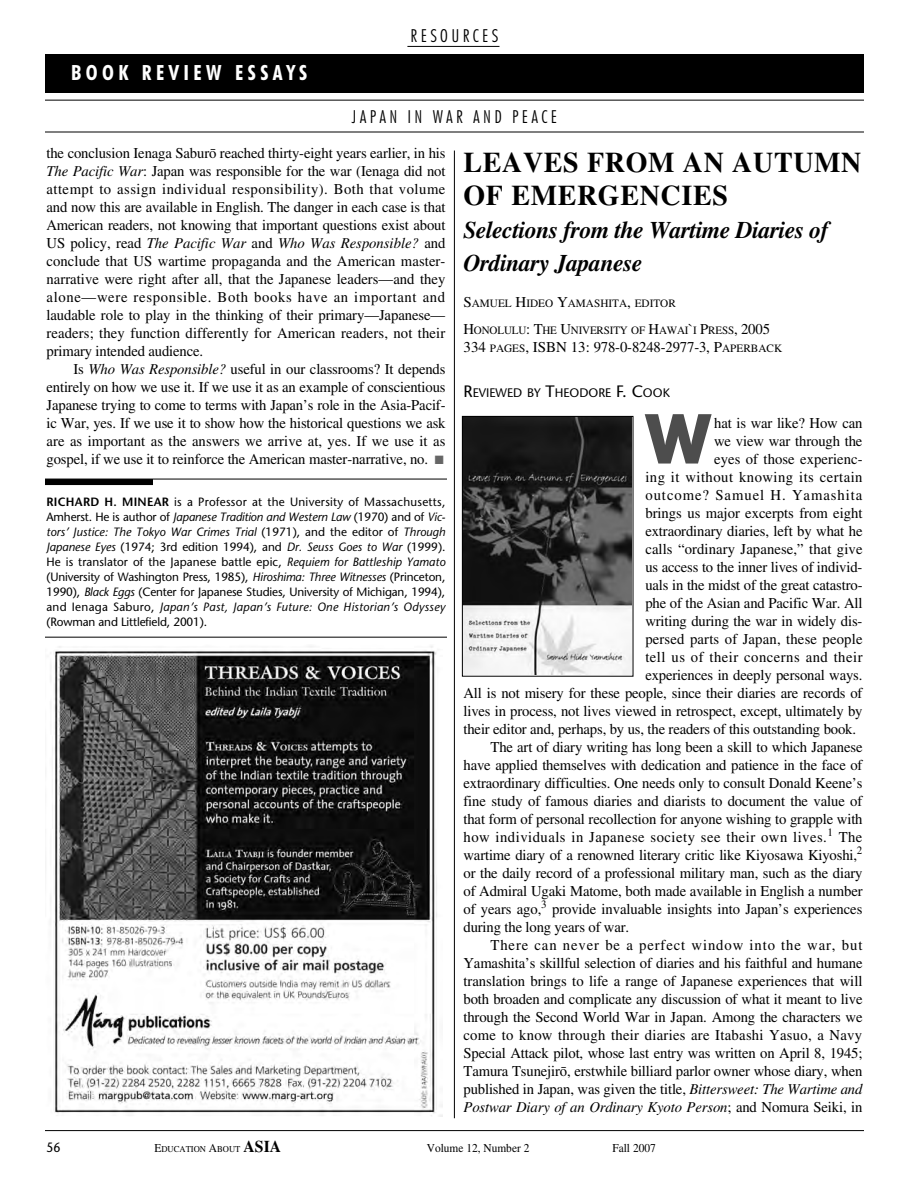
<style>
.page{position:relative;width:918px;height:1188px;background:#fff}
.page>*{position:absolute;margin:0;border:0;box-sizing:border-box;transform-origin:0 0}
.t1{font:700 69px "Futura BT";color:#4d4d4d}
.t2{font:700 28.5px/33px "EAA Times";letter-spacing:.025em;color:#000}
.t3{font:italic 700 24px/33px "EAA Times";letter-spacing:-.015em;color:#000}
.t4{font:700 condensed 21px "Futura BT";letter-spacing:.21em;color:#fff}
.t5{font:300 condensed 18px "Futura BT";letter-spacing:.185em;color:#000}
.t6{font:15px/18px "EAA Times";letter-spacing:-.01em;color:#000;text-align:justify}
.t7{font:15px "EAA Times";letter-spacing:.03em;color:#000}
.t8{font:italic 15px "EAA Times";letter-spacing:-.01em;color:#000}
.t9{font:15px "EAA Times";letter-spacing:.02em;color:#000}
.t10{font:15px "EAA Times";letter-spacing:.06em;color:#000}
.t11{font:15px "EAA Times";letter-spacing:.01em;color:#000}
.t12{font:15px "EAA Times";letter-spacing:.035em;color:#000}
.t13{font:15px "EAA Times";letter-spacing:.065em;color:#000}
.t14{font:13.5px "Stone Sans";color:#000;scale:.9 1}
.t15{font:12.3px "Stone Sans";color:#000}
.t16{font:12px/15px "Stone Sans";letter-spacing:-.01em;color:#000;text-align:justify}
.t17{font:12px "EAA Times";color:#000;scale:.95 1}
.t18{font:11.25px "EAA Times";letter-spacing:-.015em;color:#000}
.t19{font:9px "EAA Times";color:#000;scale:.95 1}
.s1{font-style:italic}
.s2{color:#666}
.s3{font-weight:600}
.s4{font-size:15px}
.s5{font-size:11.25px}
.s6{font-size:16.5px}
.s7{font-style:normal}
.s8{font-size:12px}
.s9{font-weight:700;font-size:16.5px}
</style>
<div class="page">
<div style="left:45px;top:54px;width:819px;height:39px;background:#000"></div>
<hr style="left:45px;top:1130px;width:819px;height:1px;background:#000">
<hr style="left:454px;top:151px;width:1px;height:967px;background:#000">
<hr style="left:45px;top:100px;width:819px;height:1px;background:#000">
<hr style="left:407px;top:46px;width:92px;height:1px;background:#000">
<hr style="left:45px;top:479px;width:402px;height:1px;background:#000">
<div style="left:45px;top:479px;width:108px;height:6px;background:#000"></div>
<img style="left:464px;top:418px;width:167px;height:256px">
<div style="left:462px;top:416px;width:171px;height:261px;border:1px solid #000"></div>
<hr style="left:45px;top:132px;width:819px;height:1px;background:#000">
<img style="left:45px;top:646px;width:397px;height:470px">
<hr style="left:45px;top:637px;width:402px;height:1px;background:#000">
<h3 class="t4" style="left:71px;top:64px;width:238px">BOOK REVIEW ESSAYS</h3>
<p class="t5" style="left:411px;top:28px;width:89px">RESOURCES</p>
<p class="t5" style="left:352px;top:109px;width:206px">JAPAN IN WAR AND PEACE</p>
<p class="t6" style="left:47px;top:145px;width:401px">the conclusion Ienaga Sabur¬ reached thirty-eight years earlier, in his <span class="s1">The Pacific War</span>: Japan was responsible for the war (Ienaga did not attempt to assign individual responsibility). Both that volume and now this are available in English. The danger in each case is that American readers, not knowing that important questions exist about US policy, read <span class="s1">The Pacific War</span> and <span class="s1">Who Was Responsible?</span> and conclude that US wartime propaganda and the American master&shy;narrative were right after all, that the Japanese leaders—and they alone—were responsible. Both books have an important and laudable role to play in the thinking of their primary—Japanese— readers; they function differently for American readers, not their primary intended audience.</p>
<p class="t6" style="left:47px;top:361px;width:401px;text-indent:27px">Is <span class="s1">Who Was Responsible?</span> useful in our classrooms? It depends entirely on how we use it. If we use it as an example of conscientious Japanese trying to come to terms with Japan’s role in the Asia-Pacif&shy;ic War, yes. If we use it to show how the historical questions we ask are as important as the answers we arrive at, yes. If we use it as gospel, if we use it to reinforce the American master-narrative, no. <span class="s2">■</span></p>
<p class="t16" style="left:46px;top:495px;width:401px"><span class="s3">RICHARD H. MINEAR</span> is a Professor at the University of Massachusetts, Amherst. He is author of <span class="s1">Japanese Tradition and Western Law</span> (1970) and of <span class="s1">Vic&shy;tors’ Justice: The Tokyo War Crimes Trial</span> (1971), and the editor of <span class="s1">Through Japanese Eyes</span> (1974; 3rd edition 1994), and <span class="s1">Dr. Seuss Goes to War</span> (1999).<br>He is translator of the Japanese battle epic, <span class="s1">Requiem for Battleship Yamato </span>(University of Washington Press, 1985), <span class="s1">Hiroshima: Three Witnesses</span> (Princeton, 1990), <span class="s1">Black Eggs</span> (Center for Japanese Studies, University of Michigan, 1994), and Ienaga Saburo, <span class="s1">Japan’s Past, Japan’s Future: One Historian’s Odyssey </span>(Rowman and Littlefield, 2001).</p>
<h2 class="t2" style="left:464px;top:149px;width:399px">LEAVES FROM AN AUTUMN<br>OF EMERGENCIES</h2>
<h3 class="t3" style="left:464px;top:216px;width:367px">Selections from the Wartime Diaries of<br>Ordinary Japanese</h3>
<p class="t18" style="left:464px;top:300px;width:214px"><span class="s4">S</span>AMUEL <span class="s4">H</span>IDEO <span class="s4">Y</span>AMASHITA<span class="s4">,</span> EDITOR</p>
<p class="t18" style="left:464px;top:327px;width:308px"><span class="s4">H</span>ONOLULU<span class="s4">: T</span>HE <span class="s4">U</span>NIVERSITY OF <span class="s4">H</span>AWAI<span class="s4">`</span>I <span class="s4">P</span>RESS<span class="s4">, 2005</span></p>
<p class="t6" style="left:464px;top:340px;width:320px">334 <span class="s5">PAGES</span>, ISBN 13: 978-0-8248-2977-3, P<span class="s5">APERBACK</span></p>
<p class="t15" style="left:464px;top:388px;width:208px"><span class="s6">R</span>EVIEWED BY <span class="s6">T</span>HEODORE <span class="s6">F. C</span>OOK</p>
<h1 class="t1" style="left:645px;top:411px;width:67px">W</h1>
<p class="t6" style="left:714px;top:415px;width:150px">hat is war like? How can</p>
<p class="t6" style="left:714px;top:433px;width:150px">we view war through the</p>
<p class="t6" style="left:714px;top:451px;width:150px">eyes of those experienc-</p>
<p class="t7" style="left:645px;top:471px;width:219px">ing it without knowing its certain</p>
<p class="t13" style="left:645px;top:489px;width:219px">outcome? Samuel H. Yamashita</p>
<p class="t6" style="left:645px;top:505px;width:219px">brings us major excerpts from eight</p>
<p class="t6" style="left:645px;top:523px;width:219px">extraordinary diaries, left by what he</p>
<p class="t6" style="left:645px;top:541px;width:219px">calls “ordinary Japanese,” that give</p>
<p class="t6" style="left:645px;top:559px;width:219px">us access to the inner lives of individ-</p>
<p class="t6" style="left:645px;top:577px;width:219px">uals in the midst of the great catastro-</p>
<p class="t6" style="left:645px;top:595px;width:219px">phe of the Asian and Pacific War. All</p>
<p class="t6" style="left:645px;top:613px;width:219px">writing during the war in widely dis-</p>
<p class="t11" style="left:645px;top:633px;width:219px">persed parts of Japan, these people</p>
<p class="t12" style="left:645px;top:651px;width:219px">tell us of their concerns and their</p>
<p class="t6" style="left:645px;top:667px;width:219px">experiences in deeply personal ways.</p>
<p class="t6" style="left:464px;top:685px;width:401px">All is not misery for these people, since their diaries are records of</p>
<p class="t6" style="left:464px;top:703px;width:401px">lives in process, not lives viewed in retrospect, except, ultimately by</p>
<p class="t6" style="left:464px;top:721px;width:394px">their editor and, perhaps, by us, the readers of this outstanding book.</p>
<p class="t6" style="left:491px;top:739px;width:374px">The art of diary writing has long been a skill to which Japanese</p>
<p class="t6" style="left:464px;top:757px;width:401px">have applied themselves with dedication and patience in the face of</p>
<p class="t6" style="left:464px;top:775px;width:401px">extraordinary difficulties. One needs only to consult Donald Keene’s</p>
<p class="t6" style="left:464px;top:793px;width:400px">fine study of famous diaries and diarists to document the value of</p>
<p class="t6" style="left:464px;top:811px;width:401px">that form of personal recollection for anyone wishing to grapple with</p>
<p class="t7" style="left:464px;top:831px;width:400px">how individuals in Japanese society see their own lives.<sup>1</sup> The</p>
<p class="t6" style="left:464px;top:847px;width:401px">wartime diary of a renowned literary critic like Kiyosawa Kiyoshi,<sup>2</sup></p>
<p class="t6" style="left:464px;top:865px;width:401px">or the daily record of a professional military man, such as the diary</p>
<p class="t6" style="left:464px;top:883px;width:401px">of Admiral Ugaki Matome, both made available in English a number</p>
<p class="t6" style="left:464px;top:901px;width:400px">of years ago,<sup>3</sup> provide invaluable insights into Japan’s experiences</p>
<p class="t6" style="left:464px;top:919px;width:167px">during the long years of war.</p>
<p class="t10" style="left:491px;top:939px;width:373px">There can never be a perfect window into the war, but</p>
<p class="t6" style="left:464px;top:955px;width:401px">Yamashita’s skillful selection of diaries and his faithful and humane</p>
<p class="t6" style="left:464px;top:973px;width:400px">translation brings to life a range of Japanese experiences that will</p>
<p class="t6" style="left:464px;top:991px;width:401px">both broaden and complicate any discussion of what it meant to live</p>
<p class="t6" style="left:464px;top:1009px;width:401px">through the Second World War in Japan. Among the characters we</p>
<p class="t9" style="left:464px;top:1029px;width:400px">come to know through their diaries are Itabashi Yasuo, a Navy</p>
<p class="t6" style="left:464px;top:1045px;width:401px">Special Attack pilot, whose last entry was written on April 8, 1945;</p>
<p class="t6" style="left:464px;top:1063px;width:401px">Tamura Tsunejir¬, erstwhile billiard parlor owner whose diary, when</p>
<p class="t6" style="left:464px;top:1081px;width:401px">published in Japan, was given the title, <span class="s1">Bittersweet: The Wartime and</span></p>
<p class="t8" style="left:464px;top:1101px;width:401px">Postwar Diary of an Ordinary Kyoto Person<span class="s7">; and Nomura Seiki, in</span></p>
<p class="t14" style="left:47px;top:1142px;width:17px">56</p>
<p class="t19" style="left:155px;top:1146px;width:135px"><span class="s8">E</span>DUCATION <span class="s8">A</span>BOUT <span class="s9">ASIA</span></p>
<p class="t17" style="left:427px;top:1144px;width:109px">Volume 12, Number 2</p>
<p class="t17" style="left:612px;top:1144px;width:47px">Fall 2007</p>
</div>
